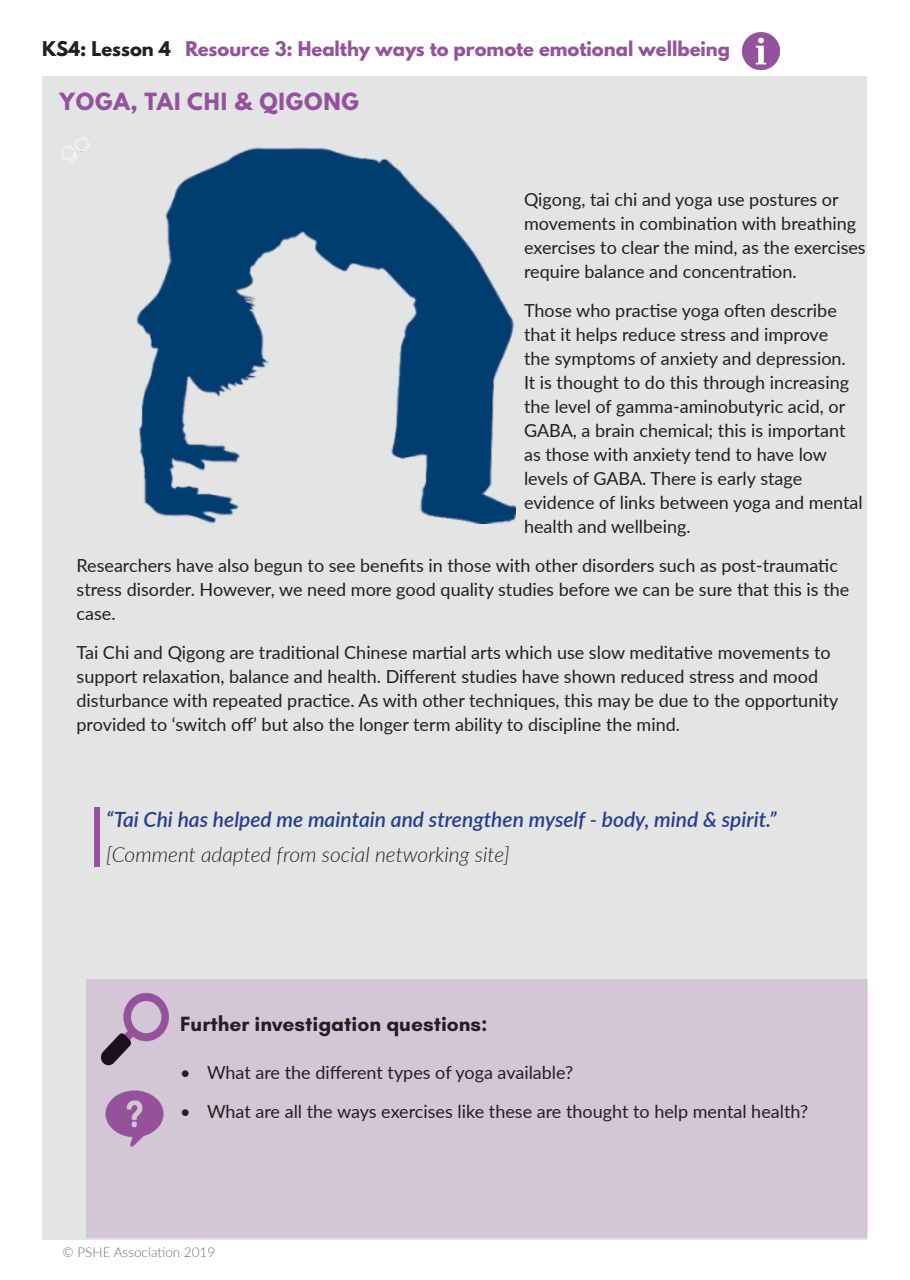
<style>
.page{position:relative;width:910px;height:1280px;background:#fff}
.page>*{position:absolute;margin:0;border:0;box-sizing:border-box;transform-origin:0 0}
.lato_body_spaced{font:italic 600 21px "Lato";color:#253f8e}
.lato_body_spaced-2{font:italic 300 21px "Lato";color:#231f20}
.lato_body_spaced-3{font:700 21px "Glacial Indifference";color:#231f20}
.lato_body_spaced-4{font:700 21px "League Spartan";letter-spacing:.04em;color:#95519e}
.lato_body_spaced-5{font:18px/24px "Lato";color:#231f20}
.lato_body_spaced-6{font:700 18px "League Spartan";color:#95519e}
.t1{font:300 13.5px "Lato";color:#6a7074}
.s1{color:#231f20}
</style>
<div class="page">
<div style="left:43px;top:77px;width:824px;height:1162px;background:#e3e4e4"></div>
<img style="left:743px;top:32px;width:37px;height:37px">
<img style="left:62px;top:136px;width:454px;height:387px">
<div style="left:94px;top:807px;width:6px;height:59px;background:#95519e"></div>
<div style="left:86px;top:979px;width:781px;height:258px;background:#d3c7d6"></div>
<img style="left:105px;top:1090px;width:59px;height:57px">
<p class="lato_body_spaced-6" style="left:42px;top:35px;width:689px"><span class="s1">KS4: Lesson 4</span> Resource 3: Healthy ways to promote emotional wellbeing</p>
<p class="lato_body_spaced-4" style="left:60px;top:85px;width:301px">YOGA, TAI CHI &amp; QIGONG</p>
<p class="lato_body_spaced-5" style="left:524px;top:187px;width:343px">Qigong, tai chi and yoga use postures or movements in combination with breathing exercises to clear the mind, as the exercises require balance and concentration.</p>
<p class="lato_body_spaced-5" style="left:524px;top:298px;width:340px">Those who practise yoga often describe that it helps reduce stress and improve<br>the symptoms of anxiety and depression.<br>It is thought to do this through increasing the level of gamma-aminobutyric acid, or GABA, a brain chemical; this is important as those with anxiety tend to have low levels of GABA. There is early stage evidence of links between yoga and mental health and wellbeing.</p>
<p class="lato_body_spaced-5" style="left:77px;top:553px;width:774px">Researchers have also begun to see benefits in those with other disorders such as post-traumatic stress disorder. However, we need more good quality studies before we can be sure that this is the case.</p>
<p class="lato_body_spaced-5" style="left:77px;top:640px;width:763px">Tai Chi and Qigong are traditional Chinese martial arts which use slow meditative movements to support relaxation, balance and health. Different studies have shown reduced stress and mood disturbance with repeated practice. As with other techniques, this may be due to the opportunity provided to ‘switch off’ but also the longer term ability to discipline the mind.</p>
<p class="lato_body_spaced" style="left:106px;top:804px;width:672px">“Tai Chi has helped me maintain and strengthen myself - body, mind &amp; spirit.”</p>
<p class="lato_body_spaced-2" style="left:106px;top:840px;width:405px">[Comment adapted from social networking site]</p>
<p class="lato_body_spaced-3" style="left:180px;top:1011px;width:309px">Further investigation questions:</p>
<p class="lato_body_spaced-5" style="left:180px;top:1060px;width:395px">• What are the different types of yoga available?</p>
<p class="lato_body_spaced-5" style="left:180px;top:1099px;width:630px">• What are all the ways exercises like these are thought to help mental health?</p>
<p class="t1" style="left:63px;top:1242px;width:154px">© PSHE Association 2019</p>
</div>
